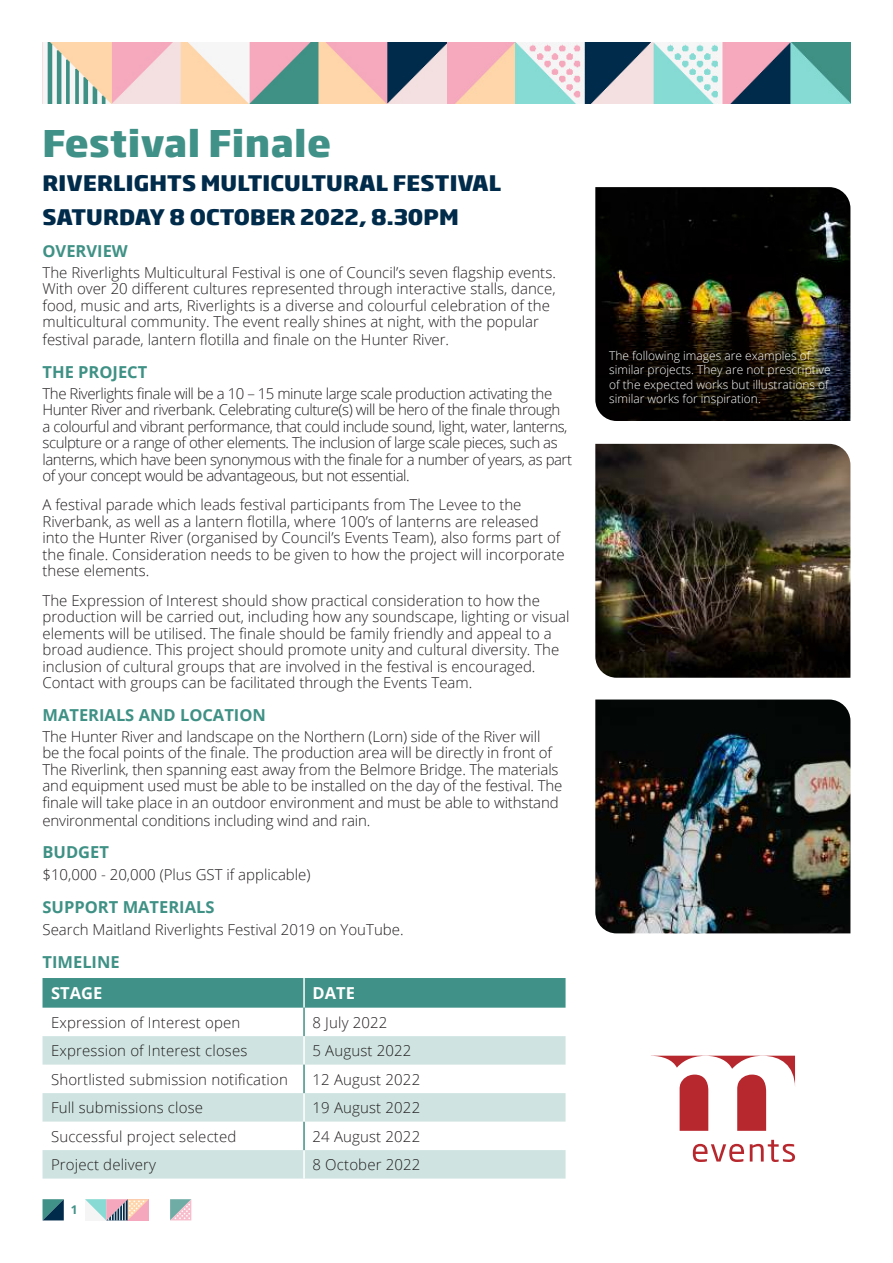
<style>
.page{position:relative;width:893px;height:1263px;background:#fff}
.page>*{position:absolute;margin:0;border:0;box-sizing:border-box;transform-origin:0 0}
.t1{font:800 36px "Soho Gothic Std";letter-spacing:.01em;color:#409187}
.t2{font:800 21px/33.8px "Soho Gothic Std";letter-spacing:.005em;color:#002b4a}
.t3{font:700 16.5px "Open Sans";color:#3f9185}
.t4{font:700 16.5px "Open Sans";color:#fff}
.t5{font:300 15px/16.5px "Open Sans";color:#231f20}
.t6{font:300 15px/16.5px "Open Sans";letter-spacing:-.03em;color:#231f20}
.t7{font:300 12px/14.4px "Open Sans";color:#fff}
.t8{font:700 12px "Open Sans";color:#409187}
</style>
<div class="page">
<div style="left:43px;top:978px;width:523px;height:30px;background:#409187"></div>
<svg style="left:43px;top:1036px;width:523px;height:142px;fill:#cfe4e1"></svg>
<hr style="left:303px;top:978px;width:2px;height:30px;background:#fff">
<hr style="left:303px;top:1150px;width:2px;height:28px;background:#fff">
<hr style="left:303px;top:1008px;width:2px;height:28px;background:#409187">
<hr style="left:303px;top:1036px;width:2px;height:29px;background:#fff">
<hr style="left:303px;top:1121px;width:2px;height:29px;background:#409187">
<hr style="left:303px;top:1093px;width:2px;height:28px;background:#fff">
<hr style="left:303px;top:1065px;width:2px;height:28px;background:#409187">
<img style="left:43px;top:43px;width:807px;height:60px">
<img style="left:595px;top:444px;width:255px;height:234px">
<img style="left:595px;top:699px;width:255px;height:234px">
<img style="left:595px;top:187px;width:255px;height:234px">
<svg style="left:170px;top:1199px;width:21px;height:21px"></svg>
<svg style="left:43px;top:1199px;width:21px;height:21px"></svg>
<svg style="left:85px;top:1199px;width:64px;height:21px"></svg>
<svg style="left:655px;top:1056px;width:140px;height:75px"></svg>
<svg style="left:693px;top:1144px;width:51px;height:18px"></svg>
<svg style="left:750px;top:1140px;width:45px;height:22px"></svg>
<h1 class="t1" style="left:43px;top:128px;width:290px">Festival Finale</h1>
<h2 class="t2" style="left:43px;top:168px;width:460px">RIVERLIGHTS MULTICULTURAL FESTIVAL<br>SATURDAY 8 OCTOBER 2022, 8.30PM</h2>
<p class="t3" style="left:43px;top:245px;width:87px">OVERVIEW</p>
<p class="t5" style="left:43px;top:264px;width:515px">The Riverlights Multicultural Festival is one of Council’s seven flagship events.<br>With over 20 different cultures represented through interactive stalls, dance, food, music and arts, Riverlights is a diverse and colourful celebration of the multicultural community. The event really shines at night, with the popular</p>
<p class="t5" style="left:43px;top:331px;width:408px">festival parade, lantern flotilla and finale on the Hunter River.</p>
<p class="t3" style="left:43px;top:366px;width:106px">THE PROJECT</p>
<p class="t6" style="left:43px;top:385px;width:531px">The Riverlights finale will be a 10 – 15 minute large scale production activating the Hunter River and riverbank. Celebrating culture(s) will be hero of the finale through a colourful and vibrant performance, that could include sound, light, water, lanterns, sculpture or a range of other elements. The inclusion of large scale pieces, such as lanterns, which have been synonymous with the finale for a number of years, as part of your concept would be advantageous, but not essential.</p>
<p class="t5" style="left:43px;top:496px;width:524px">A festival parade which leads festival participants from The Levee to the Riverbank, as well as a lantern flotilla, where 100’s of lanterns are released into the Hunter River (organised by Council’s Events Team), also forms part of the finale. Consideration needs to be given to how the project will incorporate these elements.</p>
<p class="t5" style="left:43px;top:592px;width:529px">The Expression of Interest should show practical consideration to how the production will be carried out, including how any soundscape, lighting or visual elements will be utilised. The finale should be family friendly and appeal to a broad audience. This project should promote unity and cultural diversity. The inclusion of cultural groups that are involved in the festival is encouraged.<br>Contact with groups can be facilitated through the Events Team.</p>
<p class="t3" style="left:43px;top:709px;width:225px">MATERIALS AND LOCATION</p>
<p class="t5" style="left:43px;top:727px;width:521px">The Hunter River and landscape on the Northern (Lorn) side of the River will<br>be the focal points of the finale. The production area will be directly in front of The Riverlink, then spanning east away from the Belmore Bridge. The materials and equipment used must be able to be installed on the day of the festival. The finale will take place in an outdoor environment and must be able to withstand</p>
<p class="t5" style="left:43px;top:811px;width:329px">environmental conditions including wind and rain.</p>
<p class="t3" style="left:43px;top:846px;width:68px">BUDGET</p>
<p class="t5" style="left:43px;top:866px;width:270px">$10,000 - 20,000 (Plus GST if applicable)</p>
<p class="t3" style="left:43px;top:901px;width:174px">SUPPORT MATERIALS</p>
<p class="t5" style="left:43px;top:921px;width:363px">Search Maitland Riverlights Festival 2019 on YouTube.</p>
<p class="t3" style="left:43px;top:956px;width:79px">TIMELINE</p>
<p class="t4" style="left:51px;top:987px;width:53px">STAGE</p>
<p class="t4" style="left:313px;top:987px;width:44px">DATE</p>
<p class="t5" style="left:51px;top:1013px;width:191px">Expression of Interest open</p>
<p class="t5" style="left:313px;top:1013px;width:76px">8 July 2022</p>
<p class="t5" style="left:51px;top:1042px;width:198px">Expression of Interest closes</p>
<p class="t5" style="left:313px;top:1042px;width:100px">5 August 2022</p>
<p class="t5" style="left:51px;top:1070px;width:238px">Shortlisted submission notification</p>
<p class="t5" style="left:313px;top:1070px;width:109px">12 August 2022</p>
<p class="t5" style="left:51px;top:1099px;width:154px">Full submissions close</p>
<p class="t5" style="left:313px;top:1099px;width:109px">19 August 2022</p>
<p class="t5" style="left:51px;top:1127px;width:187px">Successful project selected</p>
<p class="t5" style="left:313px;top:1127px;width:109px">24 August 2022</p>
<p class="t5" style="left:51px;top:1156px;width:107px">Project delivery</p>
<p class="t5" style="left:313px;top:1156px;width:109px">8 October 2022</p>
<p class="t8" style="left:71px;top:1206px;width:8px">1</p>
<p class="t7" style="left:609px;top:348px;width:223px">The following images are examples of similar projects. They are not prescriptive of the expected works but illustrations of similar works for inspiration.</p>
</div>
